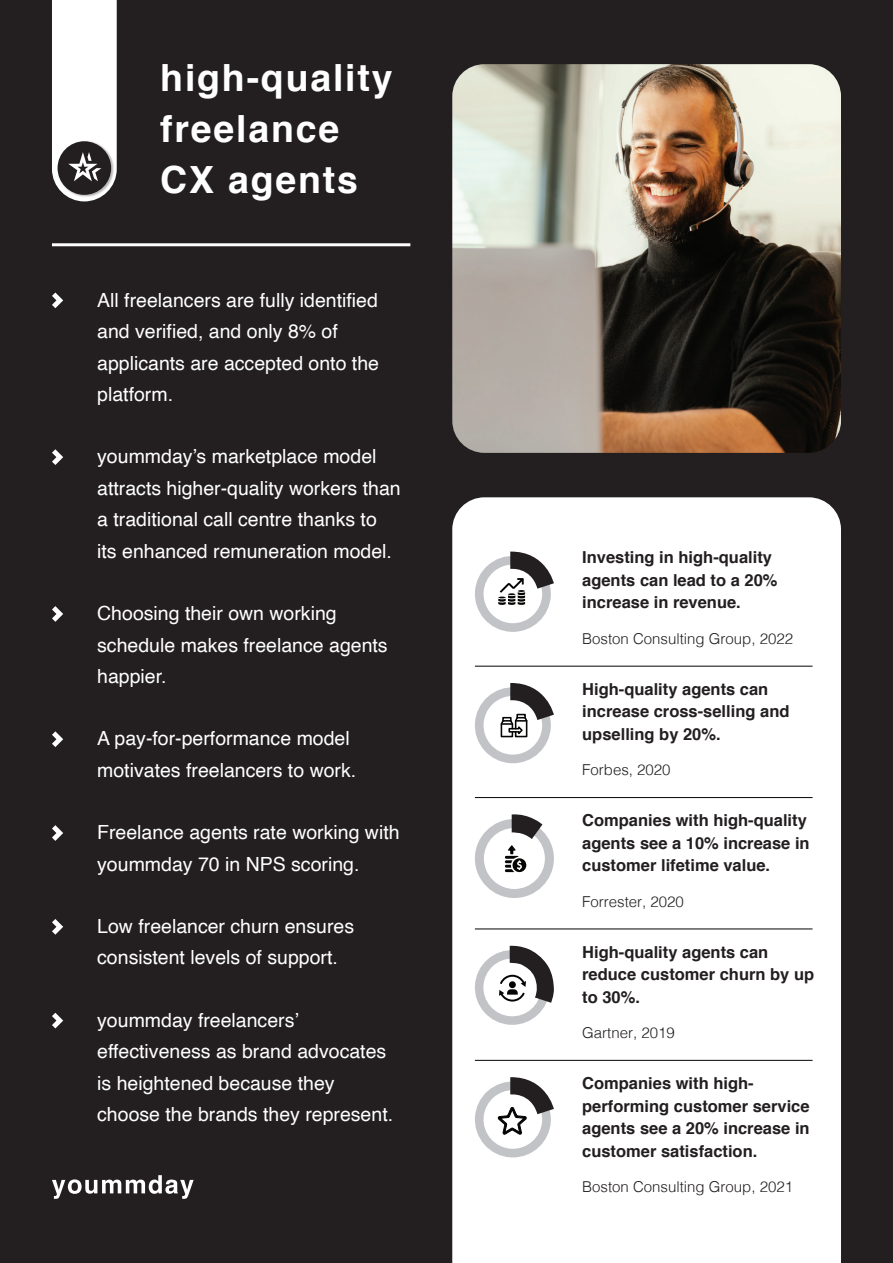
<style>
.page{position:relative;width:893px;height:1263px;background:#231f20}
.page>*{position:absolute;margin:0;border:0;box-sizing:border-box;transform-origin:0 0}
.t1{font:700 37.5px/51px "Helvetica";letter-spacing:.05em;color:#fff}
.t2{font:19.5px/31.5px "Helvetica";color:#fff}
.t3{font:700 16.5px/22.5px "Helvetica";color:#231f20}
.t4{font:300 15px "Helvetica";color:#231f20}
</style>
<div class="page">
<hr style="left:52px;top:243px;width:358px;height:3px;background:#fff">
<div style="left:452px;top:497px;width:389px;height:766px;background:#fff"></div>
<svg style="left:52px;top:1175px;width:142px;height:24px"></svg>
<img style="left:452px;top:64px;width:389px;height:389px">
<svg style="left:52px;top:449px;width:11px;height:16px"></svg>
<svg style="left:52px;top:606px;width:11px;height:16px"></svg>
<svg style="left:52px;top:731px;width:11px;height:16px"></svg>
<svg style="left:52px;top:825px;width:11px;height:16px"></svg>
<svg style="left:52px;top:919px;width:11px;height:16px"></svg>
<svg style="left:52px;top:1013px;width:11px;height:15px"></svg>
<svg style="left:52px;top:292px;width:11px;height:16px"></svg>
<svg style="left:474px;top:945px;width:80px;height:80px"></svg>
<svg style="left:474px;top:1076px;width:80px;height:81px;background:#cccbcc"></svg>
<svg style="left:474px;top:551px;width:80px;height:81px;background:#cbcbcc"></svg>
<hr style="left:475px;top:666px;width:337px;height:1px;background:#040503">
<svg style="left:474px;top:682px;width:80px;height:81px;background:#cbcacb"></svg>
<hr style="left:475px;top:797px;width:337px;height:1px;background:#040503">
<svg style="left:475px;top:813px;width:79px;height:85px;background:#d5d5d6"></svg>
<hr style="left:475px;top:929px;width:337px;height:1px;background:#040503">
<hr style="left:475px;top:1060px;width:337px;height:1px;background:#040503">
<svg style="left:52px;top:0;width:65px;height:201px"></svg>
<h1 class="t1" style="left:160px;top:53px;width:234px">high-quality freelance<br>CX agents</h1>
<p class="t2" style="left:97px;top:284px;width:283px">All freelancers are fully identified and verified, and only 8% of applicants are accepted onto the platform.</p>
<p class="t2" style="left:97px;top:441px;width:305px">yoummday’s marketplace model attracts higher-quality workers than a traditional call centre thanks to its enhanced remuneration model.</p>
<p class="t2" style="left:97px;top:598px;width:292px">Choosing their own working schedule makes freelance agents happier.</p>
<p class="t2" style="left:97px;top:723px;width:260px">A pay-for-performance model motivates freelancers to work.</p>
<p class="t2" style="left:97px;top:817px;width:304px">Freelance agents rate working with yoummday 70 in NPS scoring.</p>
<p class="t2" style="left:97px;top:911px;width:258px">Low freelancer churn ensures consistent levels of support.</p>
<p class="t2" style="left:97px;top:1005px;width:297px">yoummday freelancers’ effectiveness as brand advocates is heightened because they choose the brands they represent.</p>
<p class="t3" style="left:582px;top:547px;width:197px">Investing in high-quality agents can lead to a 20% increase in revenue.</p>
<p class="t4" style="left:582px;top:626px;width:212px">Boston Consulting Group, 2022</p>
<p class="t3" style="left:582px;top:678px;width:209px">High-quality agents can increase cross-selling and upselling by 20%.</p>
<p class="t4" style="left:582px;top:757px;width:90px">Forbes, 2020</p>
<p class="t3" style="left:582px;top:809px;width:229px">Companies with high-quality agents see a 10% increase in customer lifetime value.</p>
<p class="t4" style="left:582px;top:889px;width:103px">Forrester, 2020</p>
<p class="t3" style="left:582px;top:941px;width:233px">High-quality agents can reduce customer churn by up to 30%.</p>
<p class="t4" style="left:582px;top:1020px;width:94px">Gartner, 2019</p>
<p class="t3" style="left:582px;top:1072px;width:229px">Companies with high&shy;performing customer service agents see a 20% increase in customer satisfaction.</p>
<p class="t4" style="left:582px;top:1174px;width:212px">Boston Consulting Group, 2021</p>
</div>
